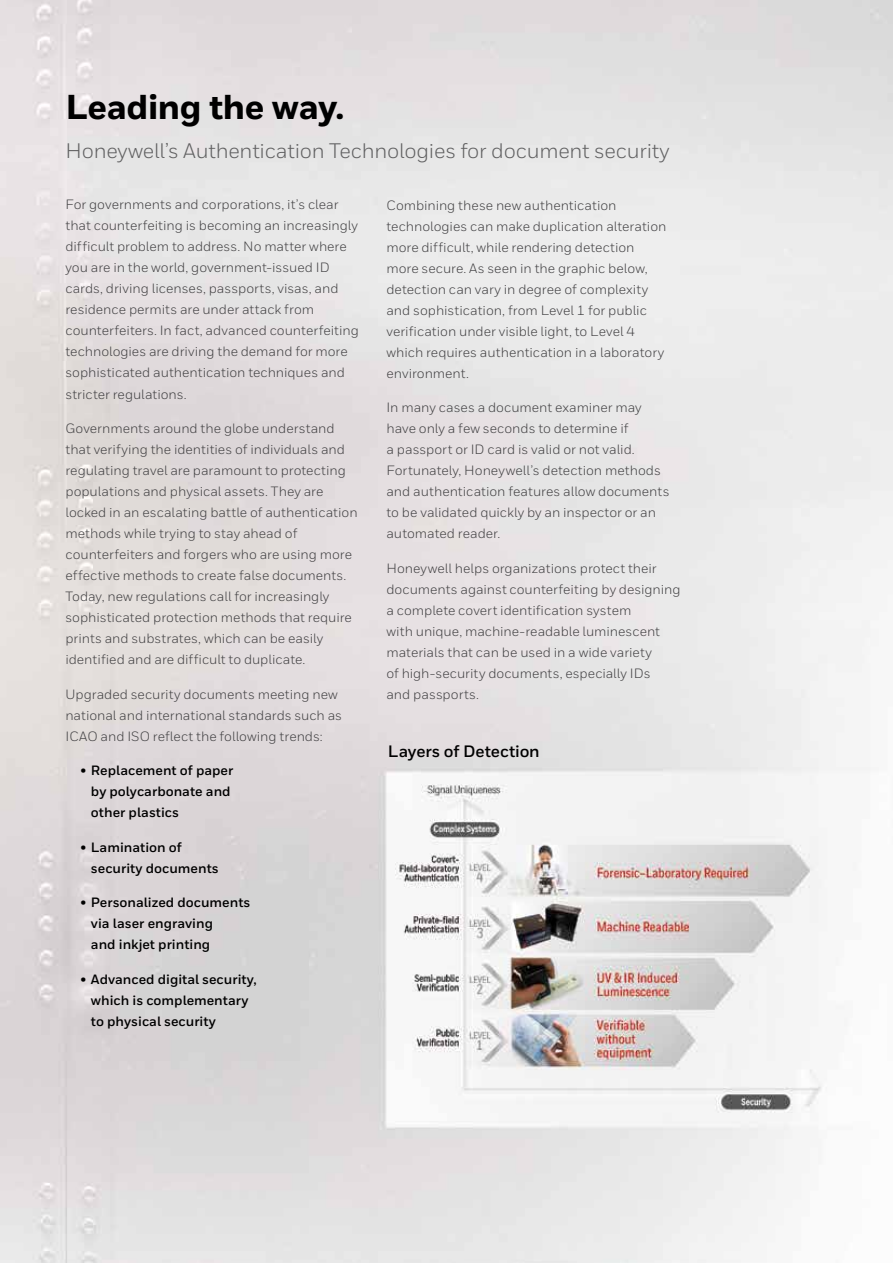
<style>
.page{position:relative;width:893px;height:1263px;background:#fff}
.page>*{position:absolute;margin:0;border:0;box-sizing:border-box;transform-origin:0 0}
.t1{font:800 34.5px "Honeywell Sans";letter-spacing:-.01em;color:#000}
.t2{font:21px "Honeywell Sans";letter-spacing:-.01em;color:#606061}
.t3{font:700 16.5px "Honeywell Sans";letter-spacing:-.005em;color:#000}
.t4{font:13.5px/21px "Honeywell Sans";color:#414042}
.t5{font:700 13.5px/21px "Honeywell Sans";color:#000}
</style>
<div class="page">
<img style="left:0;top:0;width:893px;height:1263px">
<h1 class="t1" style="left:65px;top:86px;width:280px">Leading the way.</h1>
<h2 class="t2" style="left:65px;top:139px;width:606px">Honeywell’s Authentication Technologies for document security</h2>
<p class="t4" style="left:65px;top:194px;width:295px">For governments and corporations, it’s clear that counterfeiting is becoming an increasingly difficult problem to address. No matter where you are in the world, government-issued ID cards, driving licenses, passports, visas, and residence permits are under attack from counterfeiters. In fact, advanced counterfeiting technologies are driving the demand for more sophisticated authentication techniques and stricter regulations.</p>
<p class="t4" style="left:65px;top:418px;width:294px">Governments around the globe understand that verifying the identities of individuals and regulating travel are paramount to protecting populations and physical assets. They are locked in an escalating battle of authentication methods while trying to stay ahead of counterfeiters and forgers who are using more effective methods to create false documents.<br>Today, new regulations call for increasingly sophisticated protection methods that require prints and substrates, which can be easily identified and are difficult to duplicate.</p>
<p class="t4" style="left:65px;top:683px;width:278px">Upgraded security documents meeting new national and international standards such as<br>ICAO and ISO reflect the following trends:</p>
<p class="t5" style="left:91px;top:760px;width:144px;text-indent:-11px">• Replacement of paper by polycarbonate and other plastics</p>
<p class="t5" style="left:91px;top:837px;width:129px;text-indent:-11px">• Lamination of security documents</p>
<p class="t5" style="left:91px;top:892px;width:161px;text-indent:-11px">• Personalized documents via laser engraving<br>and inkjet printing</p>
<p class="t5" style="left:91px;top:969px;width:167px;text-indent:-11px">• Advanced digital security, which is complementary to physical security</p>
<p class="t4" style="left:386px;top:194px;width:281px">Combining these new authentication technologies can make duplication alteration more difficult, while rendering detection more secure. As seen in the graphic below, detection can vary in degree of complexity and sophistication, from Level 1 for public verification under visible light, to Level 4 which requires authentication in a laboratory environment.</p>
<p class="t4" style="left:386px;top:397px;width:284px">In many cases a document examiner may have only a few seconds to determine if<br>a passport or ID card is valid or not valid.<br>Fortunately, Honeywell’s detection methods and authentication features allow documents to be validated quickly by an inspector or an automated reader.</p>
<p class="t4" style="left:386px;top:558px;width:295px">Honeywell helps organizations protect their documents against counterfeiting by designing a complete covert identification system<br>with unique, machine-readable luminescent materials that can be used in a wide variety<br>of high-security documents, especially IDs<br>and passports.</p>
<p class="t3" style="left:388px;top:742px;width:153px">Layers of Detection</p>
</div>
